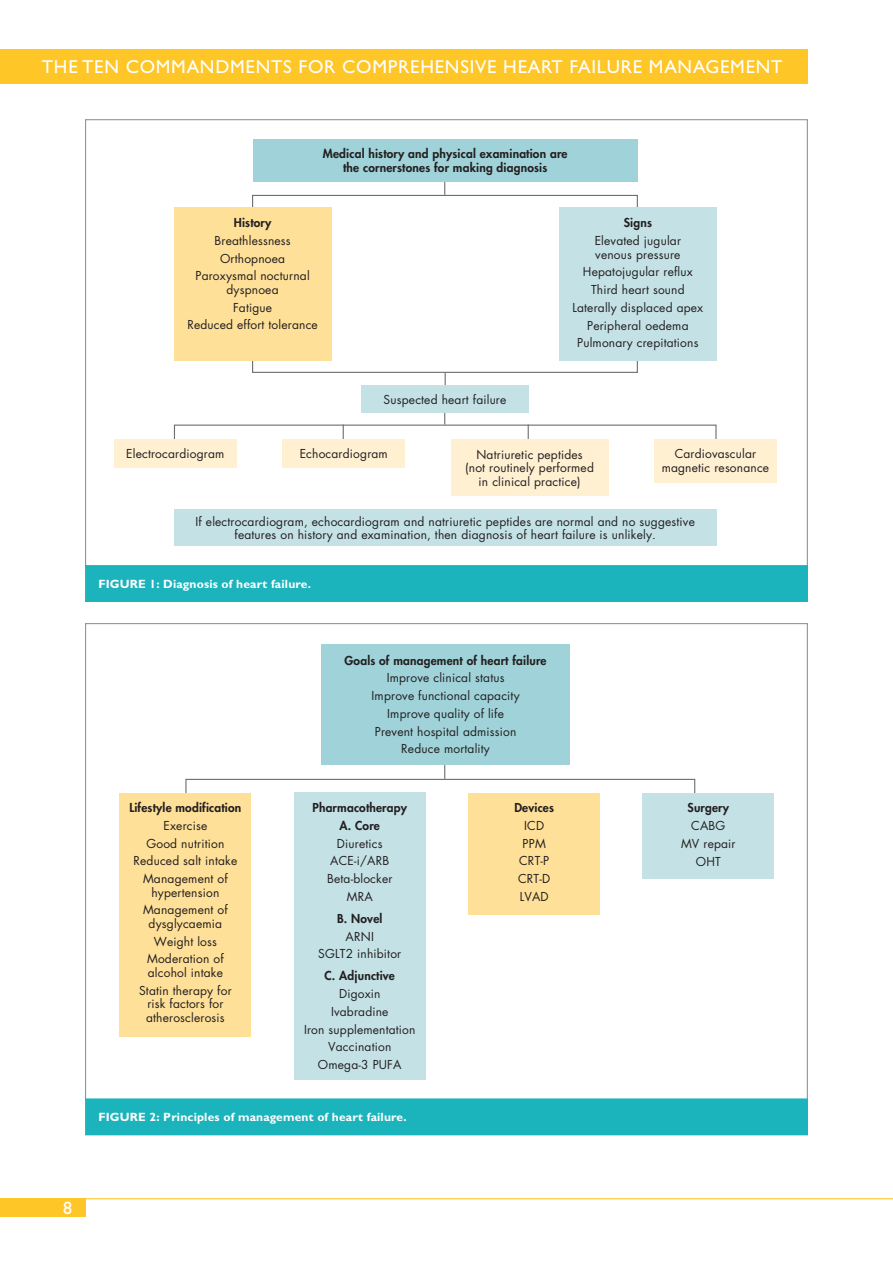
<style>
.page{position:relative;width:893px;height:1263px;background:#fff}
.page>*{position:absolute;margin:0;border:0;box-sizing:border-box;transform-origin:0 0}
.t1{font:18.75px "Gill Sans Std";letter-spacing:.04em;color:#fff}
.t2{font:18px "Gill Sans Std";color:#fff}
.t3{font:12px/17.7px "Futura Std";letter-spacing:.015em;color:#231f20;text-align:center}
.t4{font:800 12px/13.5px "Futura Std";letter-spacing:.015em;color:#231f20;text-align:center}
.t5{font:700 12px "Gill Sans Std";letter-spacing:.015em;color:#fff}
</style>
<div class="page">
<hr style="left:85px;top:1198px;width:808px;height:1px;background:#ffc628">
<div style="left:0;top:1198px;width:85px;height:19px;background:#ffc628"></div>
<div style="left:0;top:50px;width:808px;height:34px;background:#ffc628"></div>
<div style="left:252px;top:349px;width:386px;height:24px;border:1px solid #6d6e70"></div>
<svg style="left:444px;top:182px;width:1px;height:13px"></svg>
<svg style="left:444px;top:373px;width:2px;height:52px"></svg>
<svg style="left:343px;top:427px;width:1px;height:12px"></svg>
<svg style="left:528px;top:427px;width:1px;height:12px"></svg>
<div style="left:86px;top:566px;width:721px;height:35px;background:#1bb3bc"></div>
<div style="left:85px;top:565px;width:723px;height:37px;border:1px solid #1bb3bc"></div>
<div style="left:252px;top:195px;width:386px;height:24px;border:1px solid #6d6e70"></div>
<div style="left:174px;top:425px;width:542px;height:24px;border:1px solid #6d6e70"></div>
<div style="left:253px;top:139px;width:384px;height:43px;background:#9fd3d9"></div>
<div style="left:174px;top:208px;width:157px;height:153px;background:#ffe098"></div>
<div style="left:559px;top:208px;width:157px;height:153px;background:#c4e2e6"></div>
<div style="left:361px;top:385px;width:168px;height:27px;background:#c4e2e6"></div>
<div style="left:174px;top:509px;width:542px;height:37px;background:#c4e2e6"></div>
<div style="left:114px;top:439px;width:123px;height:28px;background:#fff0d2"></div>
<div style="left:282px;top:439px;width:123px;height:28px;background:#fff0d2"></div>
<div style="left:451px;top:439px;width:157px;height:57px;background:#fff0d2"></div>
<div style="left:654px;top:439px;width:123px;height:44px;background:#fff0d2"></div>
<svg style="left:444px;top:765px;width:1px;height:14px"></svg>
<div style="left:86px;top:1099px;width:721px;height:36px;background:#1bb3bc"></div>
<div style="left:85px;top:1098px;width:723px;height:37px;border:1px solid #1bb3bc"></div>
<div style="left:185px;top:779px;width:510px;height:24px;border:1px solid #6d6e70"></div>
<div style="left:321px;top:644px;width:249px;height:121px;background:#9fd3d9"></div>
<div style="left:643px;top:793px;width:131px;height:85px;background:#c4e2e6"></div>
<div style="left:119px;top:793px;width:132px;height:243px;background:#ffe098"></div>
<div style="left:294px;top:793px;width:132px;height:287px;background:#c4e2e6"></div>
<div style="left:468px;top:793px;width:132px;height:122px;background:#ffe098"></div>
<h1 class="t1" style="left:42px;top:60px;width:742px">THE TEN COMMANDMENTS FOR COMPREHENSIVE HEART FAILURE MANAGEMENT</h1>
<p class="t4" style="left:323px;top:148px;width:246px">Medical history and physical examination are the cornerstones for making diagnosis</p>
<p class="t4" style="left:234px;top:217px;width:39px">History</p>
<p class="t3" style="left:195px;top:233px;width:116px">Breathlessness<br>Orthopnoea<br>Paroxysmal nocturnal</p>
<p class="t3" style="left:187px;top:282px;width:132px">dyspnoea<br>Fatigue<br>Reduced effort tolerance</p>
<p class="t3" style="left:384px;top:391px;width:124px">Suspected heart failure</p>
<p class="t4" style="left:624px;top:217px;width:30px">Signs</p>
<p class="t3" style="left:595px;top:235px;width:88px;line-height:13.5px;text-align:left">Elevated jugular venous pressure</p>
<p class="t3" style="left:572px;top:264px;width:132px">Hepatojugular reflux<br>Third heart sound<br>Laterally displaced apex<br>Peripheral oedema<br>Pulmonary crepitations</p>
<p class="t3" style="left:126px;top:446px;width:100px">Electrocardiogram</p>
<p class="t3" style="left:300px;top:446px;width:90px">Echocardiogram</p>
<p class="t3" style="left:465px;top:449px;width:130px;line-height:13.5px">Natriuretic peptides (not routinely performed in clinical practice)</p>
<p class="t3" style="left:662px;top:448px;width:109px;line-height:13.5px">Cardiovascular magnetic resonance</p>
<p class="t3" style="left:196px;top:516px;width:501px;line-height:13.5px">If electrocardiogram, echocardiogram and natriuretic peptides are normal and no suggestive features on history and examination, then diagnosis of heart failure is unlikely.</p>
<p class="t5" style="left:98px;top:579px;width:214px">FIGURE 1: Diagnosis of heart failure.</p>
<p class="t4" style="left:345px;top:654px;width:204px">Goals of management of heart failure</p>
<p class="t3" style="left:372px;top:670px;width:150px">Improve clinical status<br>Improve functional capacity<br>Improve quality of life<br>Prevent hospital admission<br>Reduce mortality</p>
<p class="t4" style="left:129px;top:802px;width:113px">Lifestyle modification</p>
<p class="t3" style="left:133px;top:818px;width:105px">Exercise<br>Good nutrition<br>Reduced salt intake<br>Management of</p>
<p class="t3" style="left:143px;top:884px;width:86px">hypertension<br>Management of</p>
<p class="t3" style="left:147px;top:916px;width:78px">dysglycaemia<br>Weight loss<br>Moderation of</p>
<p class="t3" style="left:139px;top:965px;width:94px">alcohol intake<br>Statin therapy for</p>
<p class="t3" style="left:146px;top:998px;width:80px;line-height:13.5px;text-align:left">risk factors for atherosclerosis</p>
<p class="t4" style="left:312px;top:800px;width:96px;line-height:17.7px">Pharmacotherapy<br>A. Core</p>
<p class="t3" style="left:327px;top:835px;width:67px">Diuretics<br>ACE-i/ARB<br>Beta-blocker<br>MRA</p>
<p class="t4" style="left:337px;top:913px;width:47px">B. Novel</p>
<p class="t3" style="left:318px;top:928px;width:84px">ARNI<br>SGLT2 inhibitor</p>
<p class="t4" style="left:325px;top:970px;width:72px">C. Adjunctive</p>
<p class="t3" style="left:304px;top:986px;width:113px">Digoxin<br>Ivabradine<br>Iron supplementation<br>Vaccination<br>Omega-3 PUFA</p>
<p class="t5" style="left:98px;top:1112px;width:310px">FIGURE 2: Principles of management of heart failure.</p>
<p class="t4" style="left:514px;top:802px;width:41px">Devices</p>
<p class="t3" style="left:518px;top:818px;width:34px">ICD<br>PPM<br>CRT-P<br>CRT-D<br>LVAD</p>
<h2 class="t2" style="left:63px;top:1201px;width:10px">8</h2>
<p class="t4" style="left:687px;top:802px;width:43px">Surgery</p>
<p class="t3" style="left:681px;top:818px;width:56px">CABG<br>MV repair<br>OHT</p>
</div>
